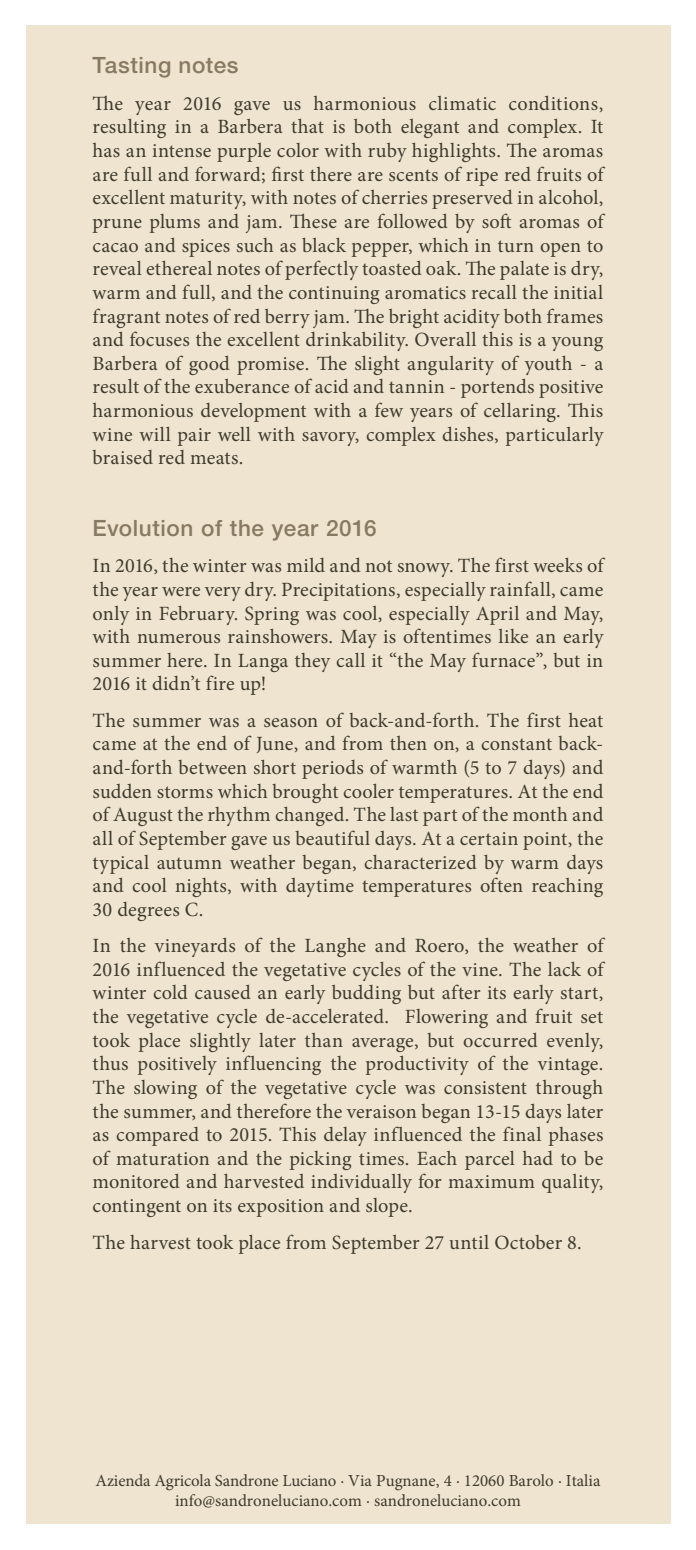
<style>
.page{position:relative;width:696px;height:1550px;background:#fff}
.page>*{position:absolute;margin:0;border:0;box-sizing:border-box;transform-origin:0 0}
.t1{font:500 22.5px "Helvetica Neue LT Std";letter-spacing:.025em;color:#877962}
.t2{font:20.25px/23.6px "Minion Pro";letter-spacing:.01em;color:#3e3a2d;text-align:justify}
.t3{font:16.88px "Minion Pro";color:#3e3a2d}
</style>
<div class="page">
<div style="left:26px;top:26px;width:644px;height:1498px;background:#efe4d0"></div>
<p class="t1" style="left:92px;top:52px;width:147px">Tasting notes</p>
<p class="t2" style="left:92px;top:92px;width:512px">The year 2016 gave us harmonious climatic conditions, resulting in a Barbera that is both elegant and complex. It has an intense purple color with ruby highlights. The aromas are full and forward; first there are scents of ripe red fruits of excellent maturity, with notes of cherries preserved in alcohol, prune plums and jam. These are followed by soft aromas of cacao and spices such as black pepper, which in turn open to reveal ethereal notes of perfectly toasted oak. The palate is dry, warm and full, and the continuing aromatics recall the initial fragrant notes of red berry jam. The bright acidity both frames and focuses the excellent drinkability. Overall this is a young Barbera of good promise. The slight angularity of youth - a result of the exuberance of acid and tannin - portends positive harmonious development with a few years of cellaring. This wine will pair well with savory, complex dishes, particularly braised red meats.</p>
<p class="t1" style="left:92px;top:514px;width:285px">Evolution of the year 2016</p>
<p class="t2" style="left:92px;top:554px;width:512px">In 2016, the winter was mild and not snowy. The first weeks of the year were very dry. Precipitations, especially rainfall, came only in February. Spring was cool, especially April and May, with numerous rainshowers. May is oftentimes like an early summer here. In Langa they call it “the May furnace”, but in 2016 it didn’t fire up!</p>
<p class="t2" style="left:92px;top:709px;width:512px">The summer was a season of back-and-forth. The first heat came at the end of June, and from then on, a constant back&shy;and-forth between short periods of warmth (5 to 7 days) and sudden storms which brought cooler temperatures. At the end of August the rhythm changed. The last part of the month and all of September gave us beautiful days. At a certain point, the typical autumn weather began, characterized by warm days and cool nights, with daytime temperatures often reaching 30 degrees C.</p>
<p class="t2" style="left:92px;top:934px;width:512px">In the vineyards of the Langhe and Roero, the weather of 2016 influenced the vegetative cycles of the vine. The lack of winter cold caused an early budding but after its early start, the vegetative cycle de-accelerated. Flowering and fruit set took place slightly later than average, but occurred evenly, thus positively influencing the productivity of the vintage.<br>The slowing of the vegetative cycle was consistent through the summer, and therefore the veraison began 13-15 days later as compared to 2015. This delay influenced the final phases of maturation and the picking times. Each parcel had to be monitored and harvested individually for maximum quality, contingent on its exposition and slope.</p>
<p class="t2" style="left:92px;top:1230px;width:490px">The harvest took place from September 27 until October 8.</p>
<p class="t3" style="left:95px;top:1469px;width:506px">Azienda Agricola Sandrone Luciano · Via Pugnane, 4 · 12060 Barolo · Italia</p>
<p class="t3" style="left:175px;top:1489px;width:347px">info@sandroneluciano.com · sandroneluciano.com</p>
</div>
